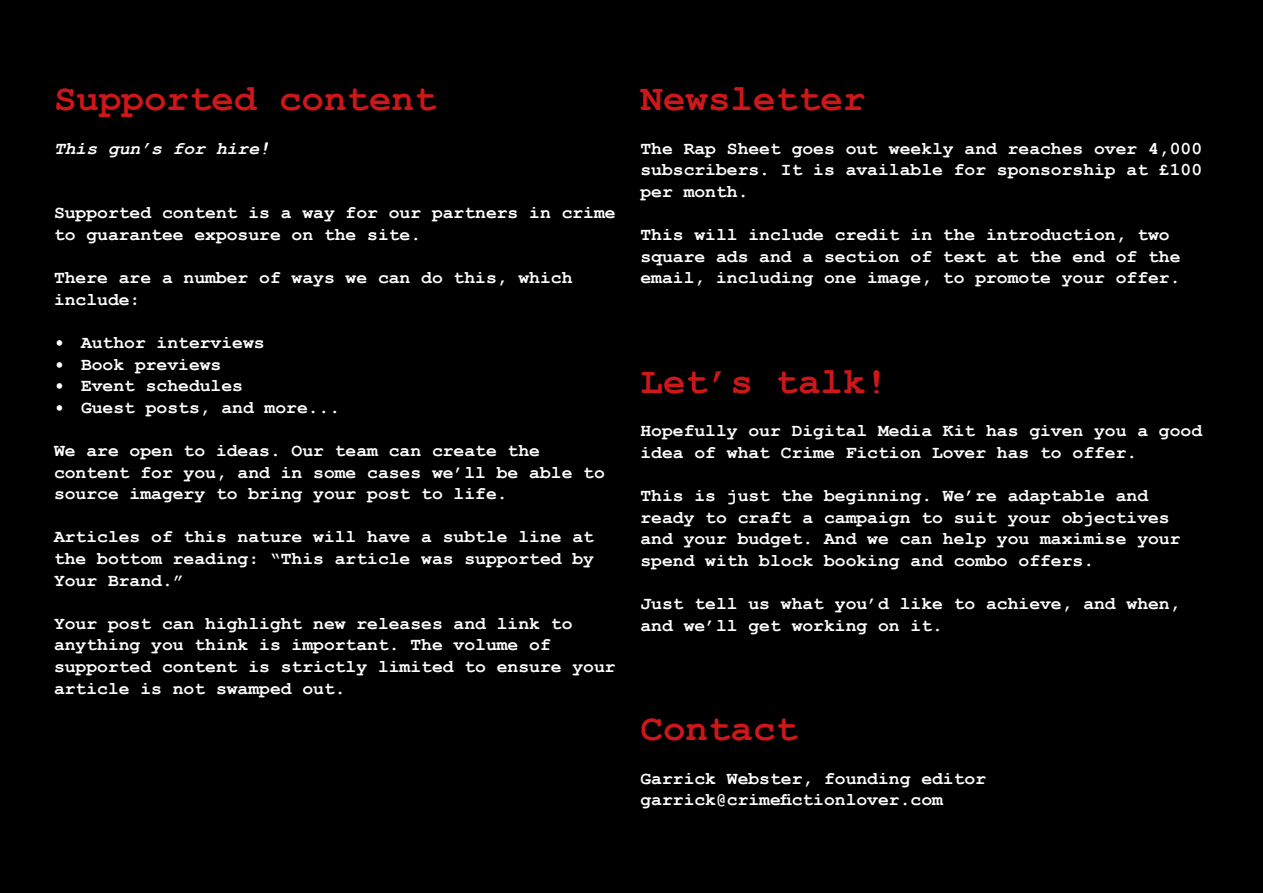
<style>
.page{position:relative;width:1263px;height:893px;background:#000}
.page>*{position:absolute;margin:0;border:0;box-sizing:border-box;transform-origin:0 0}
.t1{font:700 37.5px "Courier New";color:#cd1719}
.t2{font:700 18px/21.6px "Courier New";color:#fff}
.t3{font:italic 700 18px "Courier New";color:#fff}
</style>
<div class="page">
<h1 class="t1" style="left:54px;top:76px;width:384px">Supported content</h1>
<p class="t3" style="left:54px;top:136px;width:218px">This gun’s for hire!</p>
<p class="t2" style="left:54px;top:201px;width:563px">Supported content is a way for our partners in crime to guarantee exposure on the site.</p>
<p class="t2" style="left:54px;top:266px;width:520px">There are a number of ways we can do this, which include:</p>
<p class="t2" style="left:54px;top:331px;width:212px">• Author interviews</p>
<p class="t2" style="left:54px;top:353px;width:169px">• Book previews</p>
<p class="t2" style="left:54px;top:374px;width:190px">• Event schedules</p>
<p class="t2" style="left:54px;top:396px;width:288px">• Guest posts, and more...</p>
<p class="t2" style="left:54px;top:439px;width:552px">We are open to ideas. Our team can create the content for you, and in some cases we’ll be able to source imagery to bring your post to life.</p>
<p class="t2" style="left:54px;top:525px;width:542px;text-align:justify">Articles of this nature will have a subtle line at the bottom reading: “This article was supported by Your Brand.”</p>
<p class="t2" style="left:54px;top:612px;width:563px">Your post can highlight new releases and link to anything you think is important. The volume of supported content is strictly limited to ensure your article is not swamped out.</p>
<h1 class="t1" style="left:640px;top:76px;width:226px">Newsletter</h1>
<p class="t2" style="left:640px;top:137px;width:563px;text-align:justify">The Rap Sheet goes out weekly and reaches over 4,000 subscribers. It is available for sponsorship at £100 per month.</p>
<p class="t2" style="left:640px;top:223px;width:542px">This will include credit in the introduction, two square ads and a section of text at the end of the email, including one image, to promote your offer.</p>
<h1 class="t1" style="left:640px;top:358px;width:249px">Let’s talk!</h1>
<p class="t2" style="left:640px;top:419px;width:563px">Hopefully our Digital Media Kit has given you a good idea of what Crime Fiction Lover has to offer.</p>
<p class="t2" style="left:640px;top:484px;width:542px">This is just the beginning. We’re adaptable and ready to craft a campaign to suit your objectives and your budget. And we can help you maximise your spend with block booking and combo offers.</p>
<p class="t2" style="left:640px;top:592px;width:542px">Just tell us what you’d like to achieve, and when, and we’ll get working on it.</p>
<h1 class="t1" style="left:640px;top:706px;width:159px">Contact</h1>
<p class="t2" style="left:640px;top:767px;width:347px">Garrick Webster, founding editor garrick@crimefictionlover.com</p>
</div>
